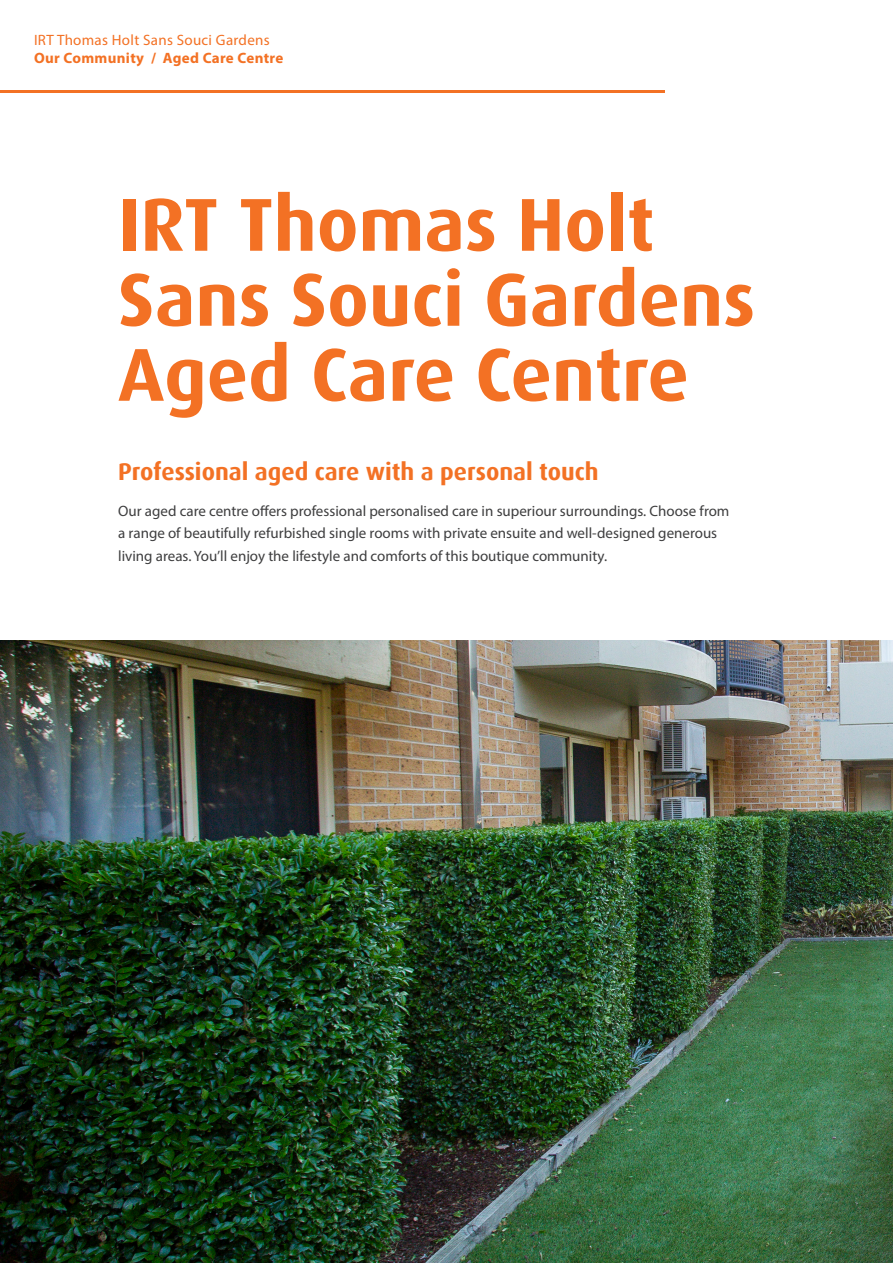
<style>
.page{position:relative;width:893px;height:1263px;background:#fff}
.page>*{position:absolute;margin:0;border:0;box-sizing:border-box;transform-origin:0 0}
.t1{font:700 75px/75px "Dax";color:#f37124}
.t2{font:700 24px "Dax";color:#f37124}
.t3{font:15px/22.5px "Myriad Pro";color:#3e3e3f}
.t4{font:15px "Myriad Pro";letter-spacing:.02em;color:#f37124}
.t5{font:700 15px "Myriad Pro";letter-spacing:.02em;color:#f37124}
</style>
<div class="page">
<img style="left:0;top:640px;width:893px;height:623px">
<hr style="left:0;top:91px;width:665px;height:2px;background:#f37124">
<p class="t4" style="left:34px;top:31px;width:237px">IRT Thomas Holt Sans Souci Gardens</p>
<p class="t5" style="left:34px;top:48px;width:251px">Our Community / Aged Care Centre</p>
<h1 class="t1" style="left:118px;top:188px;width:638px">IRT Thomas Holt<br>Sans Souci Gardens<br>Aged Care Centre</h1>
<h2 class="t2" style="left:118px;top:458px;width:482px">Professional aged care with a personal touch</h2>
<p class="t3" style="left:118px;top:499px;width:613px">Our aged care centre offers professional personalised care in superiour surroundings. Choose from a range of beautifully refurbished single rooms with private ensuite and well-designed generous living areas. You’ll enjoy the lifestyle and comforts of this boutique community.</p>
</div>
